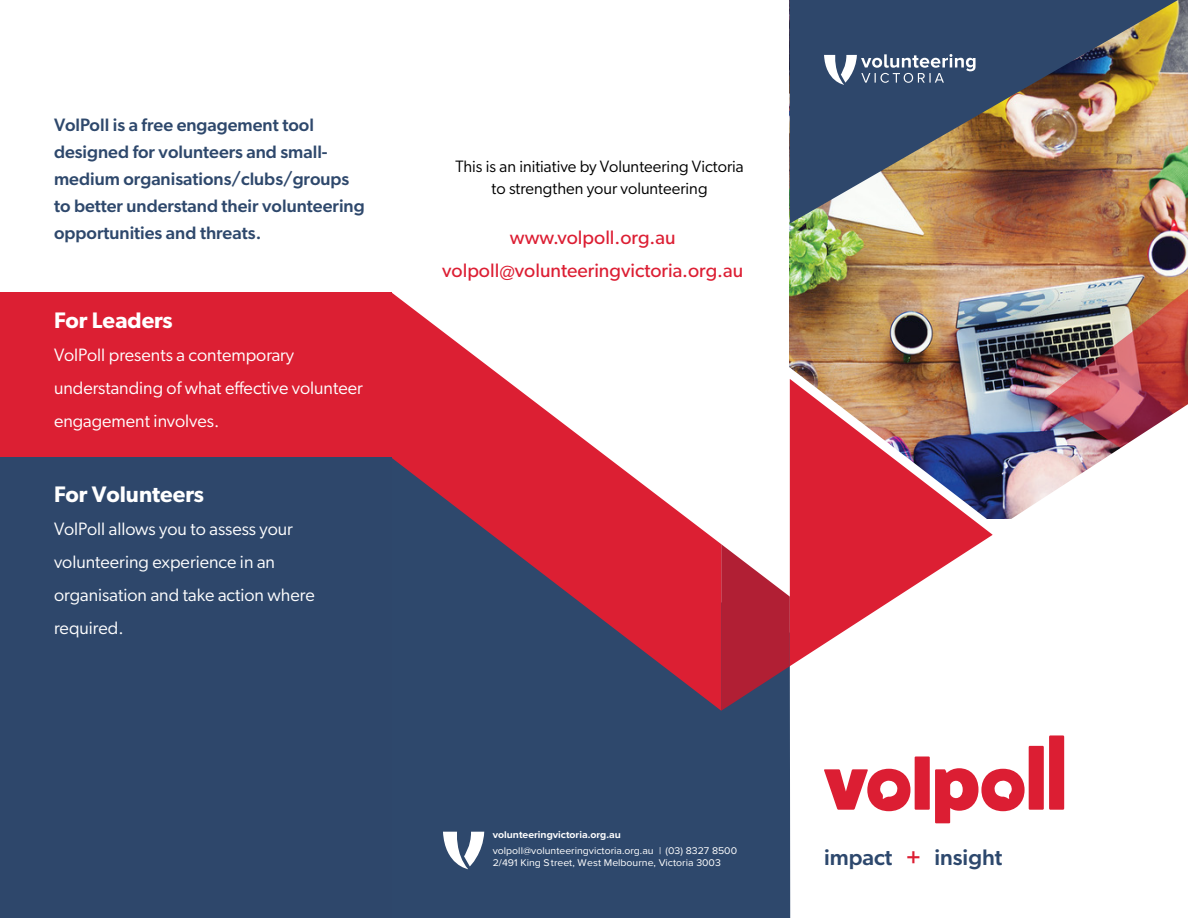
<style>
.page{position:relative;width:1188px;height:918px;background:#fff}
.page>*{position:absolute;margin:0;border:0;box-sizing:border-box;transform-origin:0 0}
.t1{font:600 22.5px "Gibson";color:#fff}
.t2{font:500 22.5px "Gibson";color:#2d486d}
.t3{font:19.5px/33px "Gibson";color:#dc1e33;text-align:center}
.t4{font:18px/33px "Gibson";color:#fff}
.t5{font:500 18px/27px "Gibson";color:#2e486c}
.t6{font:16.5px/21.6px "Gibson";color:#000;text-align:center}
.t7{font:10.05px/12.1px "Proxima Nova";color:#fff;scale:1.04 1}
.t8{font:700 10.05px "Proxima Nova";color:#fff;scale:1.04 1}
.s1{color:#dc1e33}
</style>
<div class="page">
<img style="left:790px;top:0;width:398px;height:357px">
<img style="left:1010px;top:279px;width:178px;height:237px">
<img style="left:789px;top:357px;width:227px;height:309px">
<svg style="left:392px;top:456px;width:398px;height:462px;background:#3c5476"></svg>
<svg style="left:721px;top:544px;width:69px;height:167px"></svg>
<svg style="left:392px;top:293px;width:329px;height:418px"></svg>
<div style="left:0;top:292px;width:392px;height:166px;background:#dc1f33"></div>
<div style="left:0;top:458px;width:392px;height:460px;background:#2e476b"></div>
<div style="left:915px;top:757px;width:15px;height:53px;background:#dc1e33"></div>
<div style="left:1029px;top:746px;width:15px;height:64px;background:#dc1e33"></div>
<div style="left:1049px;top:735px;width:15px;height:75px;background:#dc1e33"></div>
<svg style="left:824px;top:769px;width:86px;height:42px"></svg>
<svg style="left:935px;top:768px;width:90px;height:55px"></svg>
<img style="left:790px;top:0;width:388px;height:224px">
<svg style="left:824px;top:54px;width:152px;height:31px"></svg>
<svg style="left:443px;top:832px;width:41px;height:37px"></svg>
<p class="t5" style="left:54px;top:111px;width:312px">VolPoll is a free engagement tool designed for volunteers and small&shy;medium organisations/clubs/groups to better understand their volunteering opportunities and threats.</p>
<p class="t1" style="left:54px;top:307px;width:120px">For Leaders</p>
<p class="t4" style="left:54px;top:339px;width:310px">VolPoll presents a contemporary understanding of what effective volunteer engagement involves.</p>
<p class="t1" style="left:54px;top:481px;width:152px">For Volunteers</p>
<p class="t4" style="left:54px;top:513px;width:262px">VolPoll allows you to assess your volunteering experience in an organisation and take action where required.</p>
<p class="t6" style="left:455px;top:156px;width:290px">This is an initiative by Volunteering Victoria to strengthen your volunteering</p>
<p class="t3" style="left:442px;top:221px;width:302px">www.volpoll.org.au volpoll@volunteeringvictoria.org.au</p>
<p class="t8" style="left:493px;top:827px;width:125px">volunteeringvictoria.org.au</p>
<p class="t7" style="left:493px;top:844px;width:236px">volpoll@volunteeringvictoria.org.au | (03) 8327 8500<br>2/491 King Street, West Melbourne, Victoria 3003</p>
<p class="t2" style="left:824px;top:843px;width:180px">impact <span class="s1">+</span> insight</p>
</div>
